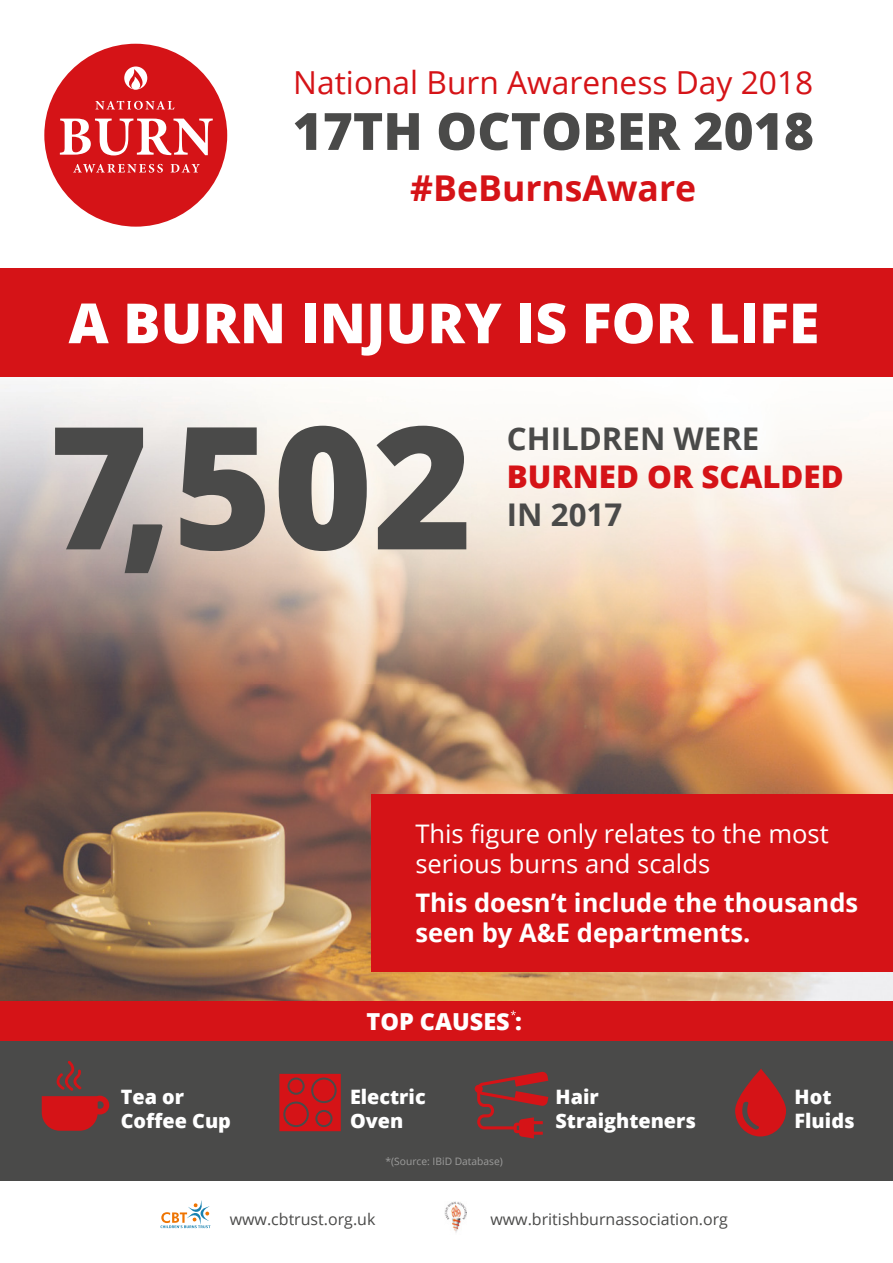
<style>
.page{position:relative;width:893px;height:1263px;background:#fff}
.page>*{position:absolute;margin:0;border:0;box-sizing:border-box;transform-origin:0 0}
.t1{font:800 55.35px "Open Sans";color:#fff}
.t2{font:800 51.45px "Open Sans";color:#4a4a49}
.t3{font:700 35.55px "Open Sans";color:#d51317}
.t4{font:31.65px "Open Sans";color:#d51317}
.t5{font:700 31.2px "Open Sans";color:#4a4a49}
.t6{font:800 31.2px "Open Sans";color:#d51317}
.t7{font:25.5px/30.6px "Open Sans";color:#fff}
.t8{font:700 25.5px/30.6px "Open Sans";color:#fff}
.t9{font:800 23.4px "Open Sans";color:#fff}
.t10{font:800 19.8px/23.9px "Open Sans";color:#fff}
.t11{font:15.9px "Open Sans";color:#4a4a49}
.t12{font:10.2px "Open Sans";color:#9d9d9c}
</style>
<div class="page">
<img style="left:0;top:384px;width:893px;height:618px">
<div style="left:0;top:1035px;width:893px;height:145px;background:#4a4a49"></div>
<div style="left:44px;top:44px;width:183px;height:183px;background:#d51317;border-radius:50%"></div>
<svg style="left:124px;top:66px;width:23px;height:24px"></svg>
<svg style="left:128px;top:69px;width:16px;height:21px"></svg>
<svg style="left:95px;top:101px;width:79px;height:9px"></svg>
<svg style="left:73px;top:164px;width:127px;height:9px"></svg>
<svg style="left:60px;top:119px;width:153px;height:36px"></svg>
<svg style="left:161px;top:1200px;width:50px;height:28px"></svg>
<img style="left:444px;top:1202px;width:22px;height:31px">
<div style="left:0;top:1002px;width:893px;height:39px;background:#d51317"></div>
<svg style="left:42px;top:1061px;width:67px;height:70px"></svg>
<svg style="left:475px;top:1072px;width:73px;height:66px"></svg>
<svg style="left:279px;top:1074px;width:62px;height:57px;background:#c01b1e"></svg>
<div style="left:289px;top:1079px;width:14px;height:14px;background:#d51317;border-radius:50%"></div>
<svg style="left:735px;top:1068px;width:51px;height:68px"></svg>
<div style="left:371px;top:795px;width:522px;height:177px;background:#d51317"></div>
<div style="left:0;top:269px;width:893px;height:108px;background:#d51317"></div>
<svg style="left:511px;top:1010px;width:5px;height:5px"></svg>
<svg style="left:55px;top:428px;width:108px;height:145px;background:#928d8b"></svg>
<svg style="left:180px;top:427px;width:85px;height:124px;background:#7d7975"></svg>
<svg style="left:279px;top:426px;width:88px;height:125px;background:#7c7976"></svg>
<svg style="left:377px;top:426px;width:89px;height:123px;background:#8a8884"></svg>
<h3 class="t4" style="left:293px;top:60px;width:521px">National Burn Awareness Day 2018</h3>
<h2 class="t2" style="left:293px;top:92px;width:523px">17TH OCTOBER 2018</h2>
<h3 class="t3" style="left:410px;top:163px;width:288px">#BeBurnsAware</h3>
<h1 class="t1" style="left:69px;top:281px;width:752px">A BURN INJURY IS FOR LIFE</h1>
<h3 class="t5" style="left:507px;top:417px;width:254px">CHILDREN WERE</h3>
<h3 class="t6" style="left:507px;top:453px;width:338px">BURNED OR SCALDED</h3>
<h3 class="t5" style="left:507px;top:492px;width:117px">IN 2017</h3>
<p class="t7" style="left:415px;top:817px;width:415px">This figure only relates to the most serious burns and scalds</p>
<p class="t8" style="left:415px;top:886px;width:444px">This doesn’t include the thousands seen by A&amp;E departments.</p>
<p class="t9" style="left:366px;top:1003px;width:157px">TOP CAUSES :</p>
<p class="t10" style="left:350px;top:1083px;width:77px">Electric<br>Oven</p>
<p class="t10" style="left:556px;top:1083px;width:142px">Hair<br>Straighteners</p>
<p class="t10" style="left:121px;top:1083px;width:112px">Tea or<br>Coffee Cup</p>
<p class="t10" style="left:795px;top:1083px;width:62px">Hot<br>Fluids</p>
<p class="t12" style="left:386px;top:1154px;width:119px">*(Source: IBiD Database)</p>
<p class="t11" style="left:230px;top:1208px;width:147px">www.cbtrust.org.uk</p>
<p class="t11" style="left:490px;top:1208px;width:239px">www.britishburnassociation.org</p>
</div>
